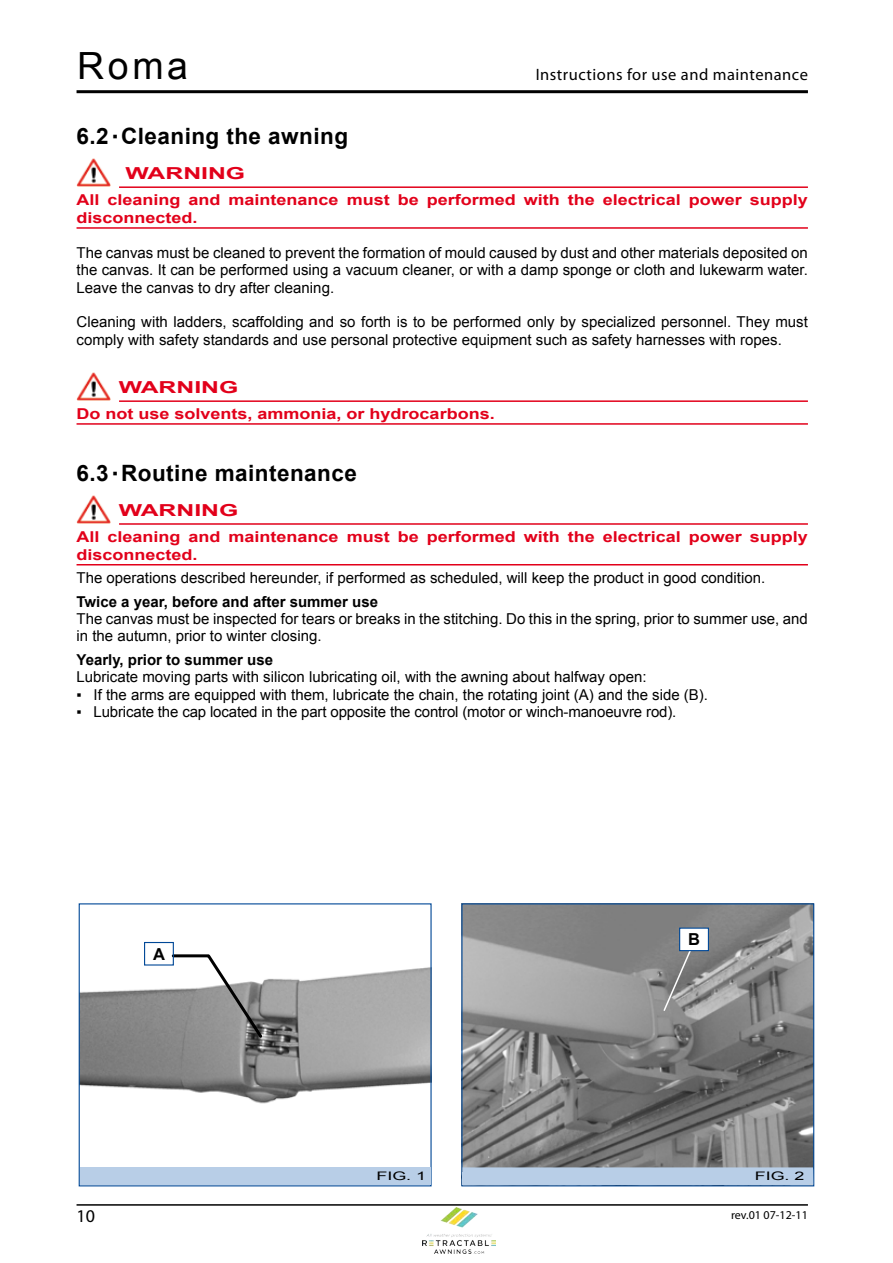
<style>
.page{position:relative;width:893px;height:1263px;background:#fff}
.page>*{position:absolute;margin:0;border:0;box-sizing:border-box;transform-origin:0 0}
.t1{font:37.5px "Arial";color:#000}
.t2{font:700 22.5px "Arial";letter-spacing:.02em;color:#000}
.t3{font:18px "Myriad Pro";color:#000}
.t4{font:16.5px "Myriad Pro";letter-spacing:.03em;color:#000}
.t5{font:700 16.5px "Arial";color:#e2001a;scale:1.5 1}
.t6{font:700 16.5px "Arial";color:#000}
.t7{font:15px/17.4px "Arial";color:#000}
.t8{font:700 15px/18px "Arial";color:#e2001a;scale:1.2 1}
.t9{font:700 15px "Arial";color:#000}
.t10{font:12px "Myriad Pro";color:#000}
.t11{font:11.7px "Arial";color:#000;scale:1.52 1}
.s1{font-size:13.5px}
</style>
<div class="page">
<hr style="left:77px;top:1204px;width:731px;height:2px;background:#000">
<hr style="left:77px;top:90px;width:731px;height:3px;background:#000">
<hr style="left:119px;top:186px;width:689px;height:2px;background:#e2001a">
<hr style="left:77px;top:227px;width:731px;height:2px;background:#e2001a">
<hr style="left:119px;top:400px;width:689px;height:2px;background:#e2001a">
<hr style="left:77px;top:423px;width:731px;height:2px;background:#e2001a">
<hr style="left:119px;top:523px;width:689px;height:2px;background:#e2001a">
<hr style="left:77px;top:564px;width:731px;height:1px;background:#e2001a">
<img style="left:77px;top:158px;width:33px;height:29px">
<img style="left:77px;top:372px;width:33px;height:29px">
<img style="left:77px;top:495px;width:33px;height:29px">
<img style="left:81px;top:965px;width:349px;height:139px">
<div style="left:80px;top:1167px;width:350px;height:18px;background:#b8cee7"></div>
<svg style="left:170px;top:954px;width:95px;height:86px"></svg>
<div style="left:144px;top:942px;width:30px;height:23px;border:1px solid #004897"></div>
<img style="left:463px;top:905px;width:349px;height:262px">
<div style="left:461px;top:903px;width:353px;height:283px;border:1px solid #004897"></div>
<svg style="left:463px;top:1167px;width:350px;height:18px;background:#b3c8df"></svg>
<div style="left:463px;top:1172px;width:346px;height:12px;background:#b8cee7"></div>
<svg style="left:662px;top:938px;width:35px;height:75px;background:#8a8a8a"></svg>
<div style="left:680px;top:928px;width:28px;height:23px;background:#fff"></div>
<div style="left:679px;top:927px;width:30px;height:24px;border:1px solid #004897"></div>
<img style="left:423px;top:1207px;width:73px;height:47px">
<h1 class="t1" style="left:77px;top:40px;width:112px">Roma</h1>
<p class="t4" style="left:536px;top:65px;width:274px">Instructions for use and maintenance</p>
<h2 class="t2" style="left:77px;top:121px;width:273px">6.2 <span class="s1">▪</span> Cleaning the awning</h2>
<p class="t5" style="left:126px;top:163px;width:81px">WARNING</p>
<p class="t8" style="left:77px;top:191px;width:611px">All cleaning and maintenance must be performed with the electrical power supply disconnected.</p>
<p class="t7" style="left:77px;top:244px;width:733px;text-align:justify">The canvas must be cleaned to prevent the formation of mould caused by dust and other materials deposited on the canvas. It can be performed using a vacuum cleaner, or with a damp sponge or cloth and lukewarm water.<br>Leave the canvas to dry after cleaning.</p>
<p class="t7" style="left:77px;top:314px;width:733px">Cleaning with ladders, scaffolding and so forth is to be performed only by specialized personnel. They must comply with safety standards and use personal protective equipment such as safety harnesses with ropes.</p>
<p class="t5" style="left:119px;top:377px;width:81px">WARNING</p>
<p class="t8" style="left:77px;top:405px;width:350px">Do not use solvents, ammonia, or hydrocarbons.</p>
<h2 class="t2" style="left:77px;top:458px;width:282px">6.3 <span class="s1">▪</span> Routine maintenance</h2>
<p class="t5" style="left:119px;top:499px;width:81px">WARNING</p>
<p class="t8" style="left:77px;top:528px;width:611px">All cleaning and maintenance must be performed with the electrical power supply disconnected.</p>
<p class="t7" style="left:77px;top:569px;width:690px">The operations described hereunder, if performed as scheduled, will keep the product in good condition.</p>
<p class="t9" style="left:77px;top:591px;width:303px">Twice a year, before and after summer use</p>
<p class="t7" style="left:77px;top:610px;width:733px">The canvas must be inspected for tears or breaks in the stitching. Do this in the spring, prior to summer use, and in the autumn, prior to winter closing.</p>
<p class="t9" style="left:77px;top:649px;width:198px">Yearly, prior to summer use</p>
<p class="t7" style="left:77px;top:668px;width:572px">Lubricate moving parts with silicon lubricating oil, with the awning about halfway open:</p>
<p class="t7" style="left:77px;top:686px;width:633px">▪ If the arms are equipped with them, lubricate the chain, the rotating joint (A) and the side (B).</p>
<p class="t7" style="left:77px;top:703px;width:601px">▪ Lubricate the cap located in the part opposite the control (motor or winch-manoeuvre rod).</p>
<p class="t6" style="left:153px;top:943px;width:13px">A</p>
<p class="t11" style="left:376px;top:1168px;width:7px">fig</p>
<p class="t11" style="left:406px;top:1168px;width:15px">. 1</p>
<p class="t6" style="left:688px;top:928px;width:13px">B</p>
<p class="t11" style="left:755px;top:1168px;width:7px">fig</p>
<p class="t11" style="left:785px;top:1168px;width:15px">. 2</p>
<p class="t3" style="left:77px;top:1205px;width:20px">10</p>
<p class="t10" style="left:731px;top:1207px;width:78px">rev.01 07-12-11</p>
</div>
